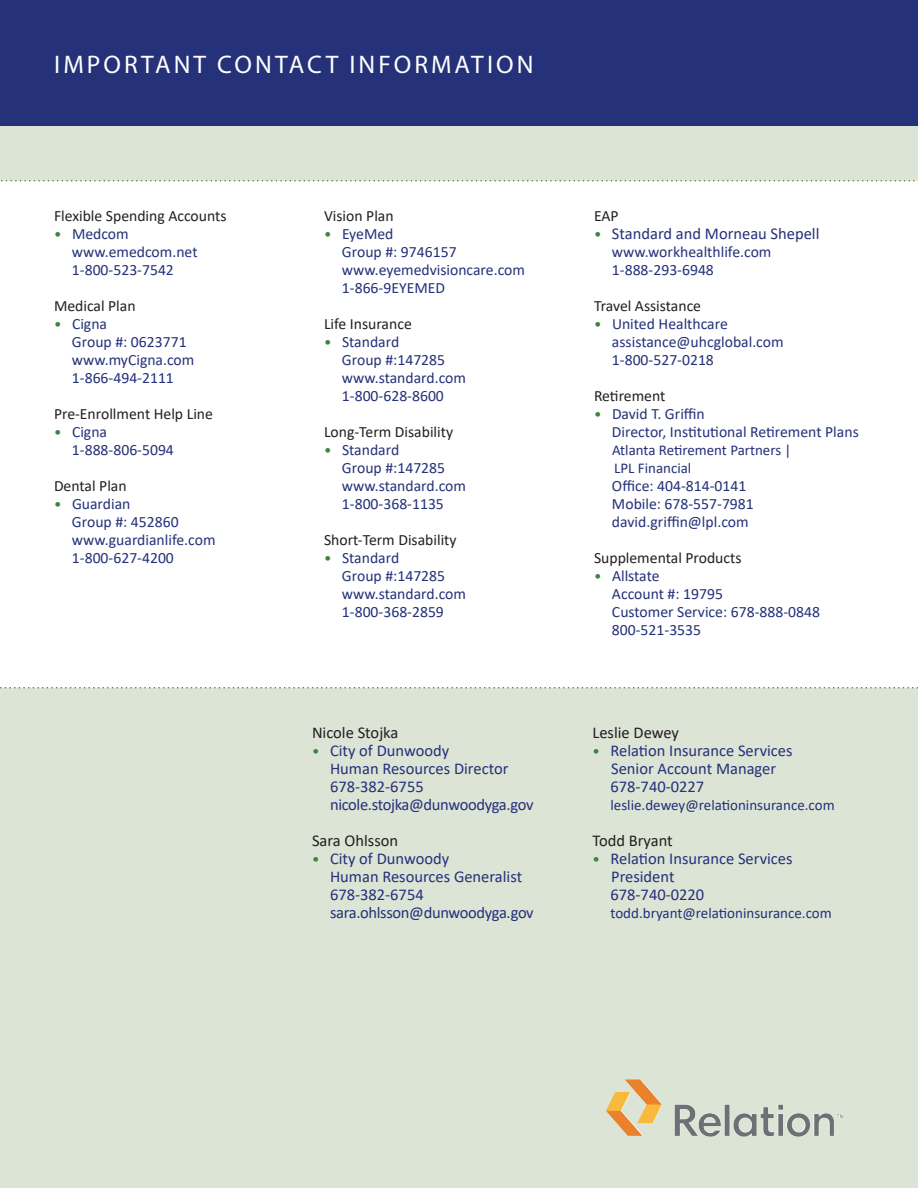
<style>
.page{position:relative;width:918px;height:1188px;background:#dce4d6}
.page>*{position:absolute;margin:0;border:0;box-sizing:border-box;transform-origin:0 0}
.Dunwoody_Standing_He{font:25.5px "Myriad Pro";letter-spacing:.12em;color:#fff}
.Dunwoody_Decks{font:16.5px "Calibri";color:#253179}
.Dunwoody_Decks-2{font:16.5px "Calibri";letter-spacing:-.02em;color:#253179}
.Dunwoody_Decks-3{font:16.5px "Calibri";color:#231f20}
.Dunwoody_Decks-4{font:15.75px "Calibri";color:#253179}
.Dunwoody_Decks-5{font:15.75px "Calibri";color:#231f20}
.Dunwoody_Decks-6{font:15px "Calibri";color:#253179}
.s1{font-size:15px;color:#3b863f}
</style>
<div class="page">
<div style="left:0;top:0;width:918px;height:126px;background:#253179"></div>
<div style="left:0;top:182px;width:918px;height:505px;background:#fff"></div>
<svg style="left:0;top:687px;width:918px;height:1px"></svg>
<svg style="left:0;top:180px;width:918px;height:2px"></svg>
<img style="left:625px;top:1079px;width:22px;height:39px">
<p class="Dunwoody_Standing_He" style="left:54px;top:49px;width:481px">IMPORTANT CONTACT INFORMATION</p>
<p class="Dunwoody_Decks-5" style="left:54px;top:205px;width:174px">Flexible Spending Accounts</p>
<p class="Dunwoody_Decks-4" style="left:54px;top:223px;width:76px"><span class="s1">•</span> Medcom</p>
<p class="Dunwoody_Decks-4" style="left:72px;top:241px;width:127px">www.emedcom.net</p>
<p class="Dunwoody_Decks-4" style="left:72px;top:259px;width:103px">1-800-523-7542</p>
<p class="Dunwoody_Decks-5" style="left:54px;top:295px;width:83px">Medical Plan</p>
<p class="Dunwoody_Decks-4" style="left:54px;top:313px;width:55px"><span class="s1">•</span> Cigna</p>
<p class="Dunwoody_Decks-4" style="left:72px;top:331px;width:116px">Group #: 0623771</p>
<p class="Dunwoody_Decks-4" style="left:72px;top:349px;width:124px">www.myCigna.com</p>
<p class="Dunwoody_Decks-4" style="left:72px;top:367px;width:103px">1-866-494-2111</p>
<p class="Dunwoody_Decks-5" style="left:54px;top:403px;width:161px">Pre-Enrollment Help Line</p>
<p class="Dunwoody_Decks-4" style="left:54px;top:421px;width:55px"><span class="s1">•</span> Cigna</p>
<p class="Dunwoody_Decks-4" style="left:72px;top:439px;width:103px">1-888-806-5094</p>
<p class="Dunwoody_Decks-5" style="left:54px;top:475px;width:74px">Dental Plan</p>
<p class="Dunwoody_Decks-4" style="left:54px;top:493px;width:78px"><span class="s1">•</span> Guardian</p>
<p class="Dunwoody_Decks-4" style="left:72px;top:511px;width:108px">Group #: 452860</p>
<p class="Dunwoody_Decks-4" style="left:72px;top:529px;width:145px">www.guardianlife.com</p>
<p class="Dunwoody_Decks-4" style="left:72px;top:547px;width:103px">1-800-627-4200</p>
<p class="Dunwoody_Decks-5" style="left:324px;top:205px;width:71px">Vision Plan</p>
<p class="Dunwoody_Decks-4" style="left:324px;top:223px;width:71px"><span class="s1">•</span> EyeMed</p>
<p class="Dunwoody_Decks-4" style="left:342px;top:241px;width:116px">Group #: 9746157</p>
<p class="Dunwoody_Decks-4" style="left:342px;top:259px;width:185px">www.eyemedvisioncare.com</p>
<p class="Dunwoody_Decks-4" style="left:342px;top:277px;width:105px">1-866-9EYEMED</p>
<p class="Dunwoody_Decks-5" style="left:324px;top:313px;width:89px">Life Insurance</p>
<p class="Dunwoody_Decks-4" style="left:324px;top:331px;width:77px"><span class="s1">•</span> Standard</p>
<p class="Dunwoody_Decks-4" style="left:342px;top:349px;width:105px">Group #:147285</p>
<p class="Dunwoody_Decks-4" style="left:342px;top:367px;width:126px">www.standard.com</p>
<p class="Dunwoody_Decks-4" style="left:342px;top:385px;width:103px">1-800-628-8600</p>
<p class="Dunwoody_Decks-5" style="left:324px;top:421px;width:131px">Long-Term Disability</p>
<p class="Dunwoody_Decks-4" style="left:324px;top:439px;width:77px"><span class="s1">•</span> Standard</p>
<p class="Dunwoody_Decks-4" style="left:342px;top:457px;width:105px">Group #:147285</p>
<p class="Dunwoody_Decks-4" style="left:342px;top:475px;width:126px">www.standard.com</p>
<p class="Dunwoody_Decks-4" style="left:342px;top:493px;width:103px">1-800-368-1135</p>
<p class="Dunwoody_Decks-5" style="left:324px;top:529px;width:134px">Short-Term Disability</p>
<p class="Dunwoody_Decks-4" style="left:324px;top:547px;width:77px"><span class="s1">•</span> Standard</p>
<p class="Dunwoody_Decks-4" style="left:342px;top:565px;width:105px">Group #:147285</p>
<p class="Dunwoody_Decks-4" style="left:342px;top:583px;width:126px">www.standard.com</p>
<p class="Dunwoody_Decks-4" style="left:342px;top:601px;width:103px">1-800-368-2859</p>
<p class="Dunwoody_Decks-3" style="left:312px;top:721px;width:88px">Nicole Stojka</p>
<p class="Dunwoody_Decks" style="left:312px;top:739px;width:139px"><span class="s1">•</span> City of Dunwoody</p>
<p class="Dunwoody_Decks" style="left:330px;top:757px;width:180px">Human Resources Director</p>
<p class="Dunwoody_Decks" style="left:330px;top:775px;width:95px">678-382-6755</p>
<p class="Dunwoody_Decks-2" style="left:330px;top:793px;width:205px">nicole.stojka@dunwoodyga.gov</p>
<p class="Dunwoody_Decks-3" style="left:312px;top:829px;width:88px">Sara Ohlsson</p>
<p class="Dunwoody_Decks" style="left:312px;top:847px;width:139px"><span class="s1">•</span> City of Dunwoody</p>
<p class="Dunwoody_Decks" style="left:330px;top:865px;width:194px">Human Resources Generalist</p>
<p class="Dunwoody_Decks" style="left:330px;top:883px;width:95px">678-382-6754</p>
<p class="Dunwoody_Decks-2" style="left:330px;top:901px;width:205px">sara.ohlsson@dunwoodyga.gov</p>
<p class="Dunwoody_Decks-5" style="left:594px;top:205px;width:26px">EAP</p>
<p class="Dunwoody_Decks" style="left:594px;top:222px;width:227px"><span class="s1">•</span> Standard and Morneau Shepell</p>
<p class="Dunwoody_Decks-4" style="left:612px;top:241px;width:161px">www.workhealthlife.com</p>
<p class="Dunwoody_Decks-4" style="left:612px;top:259px;width:103px">1-888-293-6948</p>
<p class="Dunwoody_Decks-5" style="left:594px;top:295px;width:109px">Travel Assistance</p>
<p class="Dunwoody_Decks-4" style="left:594px;top:313px;width:135px"><span class="s1">•</span> United Healthcare</p>
<p class="Dunwoody_Decks-4" style="left:612px;top:331px;width:173px">assistance@uhcglobal.com</p>
<p class="Dunwoody_Decks-4" style="left:612px;top:349px;width:103px">1-800-527-0218</p>
<p class="Dunwoody_Decks-5" style="left:594px;top:385px;width:73px">Retirement</p>
<p class="Dunwoody_Decks-4" style="left:594px;top:403px;width:112px"><span class="s1">•</span> David T. Griffin</p>
<p class="Dunwoody_Decks-4" style="left:612px;top:421px;width:248px">Director, Institutional Retirement Plans</p>
<p class="Dunwoody_Decks-6" style="left:612px;top:440px;width:181px">Atlanta Retirement Partners |</p>
<p class="Dunwoody_Decks-6" style="left:614px;top:458px;width:79px">LPL Financial</p>
<p class="Dunwoody_Decks-4" style="left:612px;top:475px;width:136px">Office: 404-814-0141</p>
<p class="Dunwoody_Decks-4" style="left:612px;top:493px;width:143px">Mobile: 678-557-7981</p>
<p class="Dunwoody_Decks-4" style="left:612px;top:511px;width:138px">david.griffin@lpl.com</p>
<p class="Dunwoody_Decks-5" style="left:594px;top:547px;width:149px">Supplemental Products</p>
<p class="Dunwoody_Decks-4" style="left:594px;top:565px;width:67px"><span class="s1">•</span> Allstate</p>
<p class="Dunwoody_Decks-4" style="left:612px;top:583px;width:112px">Account #: 19795</p>
<p class="Dunwoody_Decks-4" style="left:612px;top:601px;width:209px">Customer Service: 678-888-0848</p>
<p class="Dunwoody_Decks-4" style="left:612px;top:619px;width:91px">800-521-3535</p>
<p class="Dunwoody_Decks-3" style="left:592px;top:721px;width:88px">Leslie Dewey</p>
<p class="Dunwoody_Decks" style="left:592px;top:739px;width:202px"><span class="s1">•</span> Relation Insurance Services</p>
<p class="Dunwoody_Decks" style="left:611px;top:757px;width:167px">Senior Account Manager</p>
<p class="Dunwoody_Decks" style="left:611px;top:775px;width:95px">678-740-0227</p>
<p class="Dunwoody_Decks-6" style="left:610px;top:795px;width:226px">leslie.dewey@relationinsurance.com</p>
<p class="Dunwoody_Decks-3" style="left:592px;top:829px;width:82px">Todd Bryant</p>
<p class="Dunwoody_Decks" style="left:592px;top:847px;width:202px"><span class="s1">•</span> Relation Insurance Services</p>
<p class="Dunwoody_Decks" style="left:611px;top:865px;width:65px">President</p>
<p class="Dunwoody_Decks" style="left:611px;top:883px;width:95px">678-740-0220</p>
<p class="Dunwoody_Decks-6" style="left:610px;top:903px;width:223px">todd.bryant@relationinsurance.com</p>
</div>
